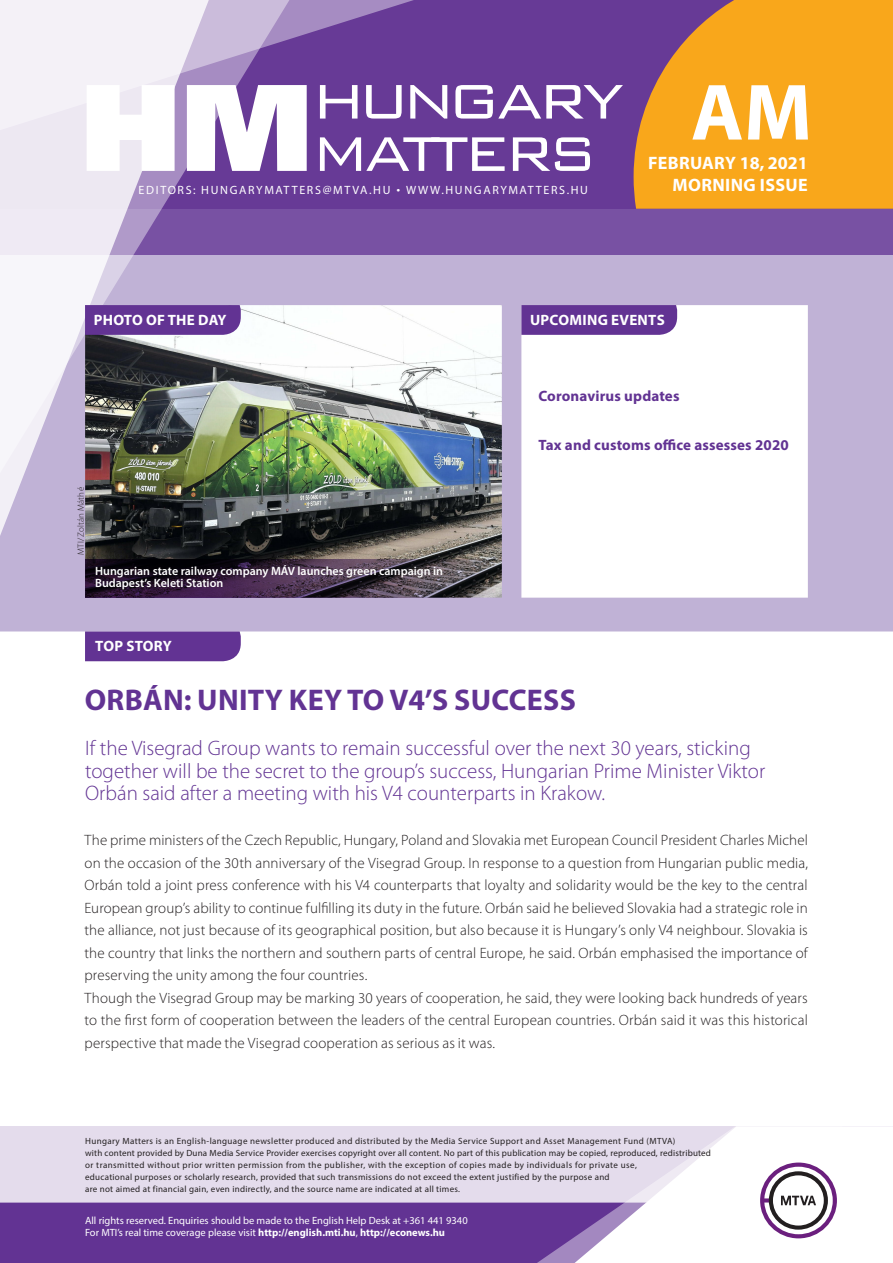
<style>
.page{position:relative;width:893px;height:1263px;background:#fff}
.page>*{position:absolute;margin:0;border:0;box-sizing:border-box;transform-origin:0 0}
.t1{font:700 80.55px "Myriad Pro";color:#fff}
._00_borito_cimsor{font:700 30px "Myriad Pro";letter-spacing:.01em;color:#623393}
._00_borito_alcimsor{font:300 21px/22.5px "Myriad Pro";color:#623393}
.t2{font:700 18px/22.5px "Myriad Pro";letter-spacing:.02em;color:#fff;text-align:right}
._03_kenyer_szöveg-1{font:300 15px/22.5px "Myriad Pro";letter-spacing:.01em;color:#231f20;text-align:justify}
._00_borito_cimsorkic{font:700 15px "Myriad Pro";letter-spacing:.01em;color:#623393}
.t3{font:700 15px "Myriad Pro";letter-spacing:.02em;color:#fff}
._04_kepalairas{font:600 12px/12px "Myriad Pro";color:#fff}
.t4{font:12px "Myriad Pro";letter-spacing:.14em;color:#fff}
.t5{font:10.5px/12px "Myriad Pro";color:#fff}
.t6{font:9px/12px "Myriad Pro";letter-spacing:.03em;color:#231f20}
._03_kenyer_szöveg-1-2{font:300 9px "Myriad Pro";letter-spacing:.025em;color:#231f20}
.s1{font-family:"Geogrotesque"}
.s2{font-weight:700}
</style>
<div class="page">
<div style="left:0;top:1126px;width:893px;height:137px;background:#e4dcec"></div>
<div style="left:0;top:1202px;width:506px;height:61px;background:#623393"></div>
<svg style="left:506px;top:1202px;width:69px;height:61px;background:#6b3e99"></svg>
<svg style="left:575px;top:1126px;width:318px;height:137px"></svg>
<svg style="left:0;top:255px;width:893px;height:376px"></svg>
<div style="left:0;top:0;width:893px;height:255px;background:linear-gradient(to bottom,#633493,#72489e)"></div>
<svg style="left:634px;top:0;width:259px;height:209px;background:#ea9c26"></svg>
<img style="left:225px;top:221px;width:83px;height:287px">
<svg style="left:225px;top:0;width:257px;height:221px;background:#744c9f"></svg>
<svg style="left:0;top:0;width:225px;height:610px"></svg>
<svg style="left:87px;top:85px;width:88px;height:86px"></svg>
<svg style="left:187px;top:85px;width:120px;height:86px"></svg>
<svg style="left:320px;top:85px;width:37px;height:34px"></svg>
<svg style="left:366px;top:85px;width:36px;height:34px"></svg>
<svg style="left:410px;top:85px;width:37px;height:34px"></svg>
<svg style="left:455px;top:85px;width:168px;height:34px"></svg>
<svg style="left:320px;top:137px;width:185px;height:34px"></svg>
<svg style="left:513px;top:137px;width:77px;height:34px"></svg>
<div style="left:85px;top:631px;width:156px;height:30px;background:#623393"></div>
<svg style="left:521px;top:305px;width:156px;height:30px;background:#653795"></svg>
<svg style="left:85px;top:305px;width:156px;height:30px;background:#653795"></svg>
<svg style="left:85px;top:559px;width:417px;height:39px;background:#3b2d3f"></svg>
<p class="t4" style="left:139px;top:182px;width:451px">EDITORS: HUNGARYMATTERS@MTVA.HU <span class="s1">¬</span> WWW.HUNGARYMATTERS.HU</p>
<h1 class="t1" style="left:691px;top:60px;width:122px">AM</h1>
<p class="t2" style="left:648px;top:151px;width:161px">FEBRUARY 18, 2021<br>MORNING ISSUE</p>
<p class="t3" style="left:94px;top:310px;width:134px">PHOTO OF THE DAY</p>
<p class="t3" style="left:530px;top:310px;width:136px">UPCOMING EVENTS</p>
<p class="_03_kenyer_szöveg-1-2" style="left:76px;top:555px;width:69px;rotate:-90deg">MTI/Zoltán Máthé</p>
<p class="_04_kepalairas" style="left:95px;top:564px;width:349px">Hungarian state railway company MÁV launches green campaign in<br>Budapest’s Keleti Station</p>
<p class="t3" style="left:95px;top:636px;width:78px">TOP STORY</p>
<p class="_00_borito_cimsorkic" style="left:538px;top:387px;width:143px">Coronavirus updates</p>
<p class="_00_borito_cimsorkic" style="left:538px;top:436px;width:252px">Tax and customs office assesses 2020</p>
<p class="_00_borito_cimsor" style="left:85px;top:680px;width:493px">ORBÁN: UNITY KEY TO V4’S SUCCESS</p>
<p class="_00_borito_alcimsor" style="left:85px;top:737px;width:682px">If the Visegrad Group wants to remain successful over the next 30 years, sticking together will be the secret to the group’s success, Hungarian Prime Minister Viktor<br>Orbán said after a meeting with his V4 counterparts in Krakow.</p>
<p class="_03_kenyer_szöveg-1" style="left:85px;top:829px;width:725px">The prime ministers of the Czech Republic, Hungary, Poland and Slovakia met European Council President Charles Michel on the occasion of the 30th anniversary of the Visegrad Group. In response to a question from Hungarian public media, Orbán told a joint press conference with his V4 counterparts that loyalty and solidarity would be the key to the central European group’s ability to continue fulfilling its duty in the future. Orbán said he believed Slovakia had a strategic role in the alliance, not just because of its geographical position, but also because it is Hungary’s only V4 neighbour. Slovakia is the country that links the northern and southern parts of central Europe, he said. Orbán emphasised the importance of preserving the unity among the four countries.</p>
<p class="_03_kenyer_szöveg-1" style="left:85px;top:986px;width:725px">Though the Visegrad Group may be marking 30 years of cooperation, he said, they were looking back hundreds of years to the first form of cooperation between the leaders of the central European countries. Orbán said it was this historical perspective that made the Visegrad cooperation as serious as it was.</p>
<p class="t6" style="left:85px;top:1134px;width:627px">Hungary Matters is an English-language newsletter produced and distributed by the Media Service Support and Asset Management Fund (MTVA)<br>with content provided by Duna Media Service Provider exercises copyright over all content. No part of this publication may be copied, reproduced, redistributed or transmitted without prior written permission from the publisher, with the exception of copies made by individuals for private use,<br>educational purposes or scholarly research, provided that such transmissions do not exceed the extent justified by the purpose and<br>are not aimed at financial gain, even indirectly, and the source name are indicated at all times.</p>
<p class="t5" style="left:85px;top:1214px;width:384px">All rights reserved. Enquiries should be made to the English Help Desk at +361 441 9340<br>For MTI’s real time coverage please visit <span class="s2">http://english.mti.hu</span>, <span class="s2">http://econews.hu</span></p>
</div>
